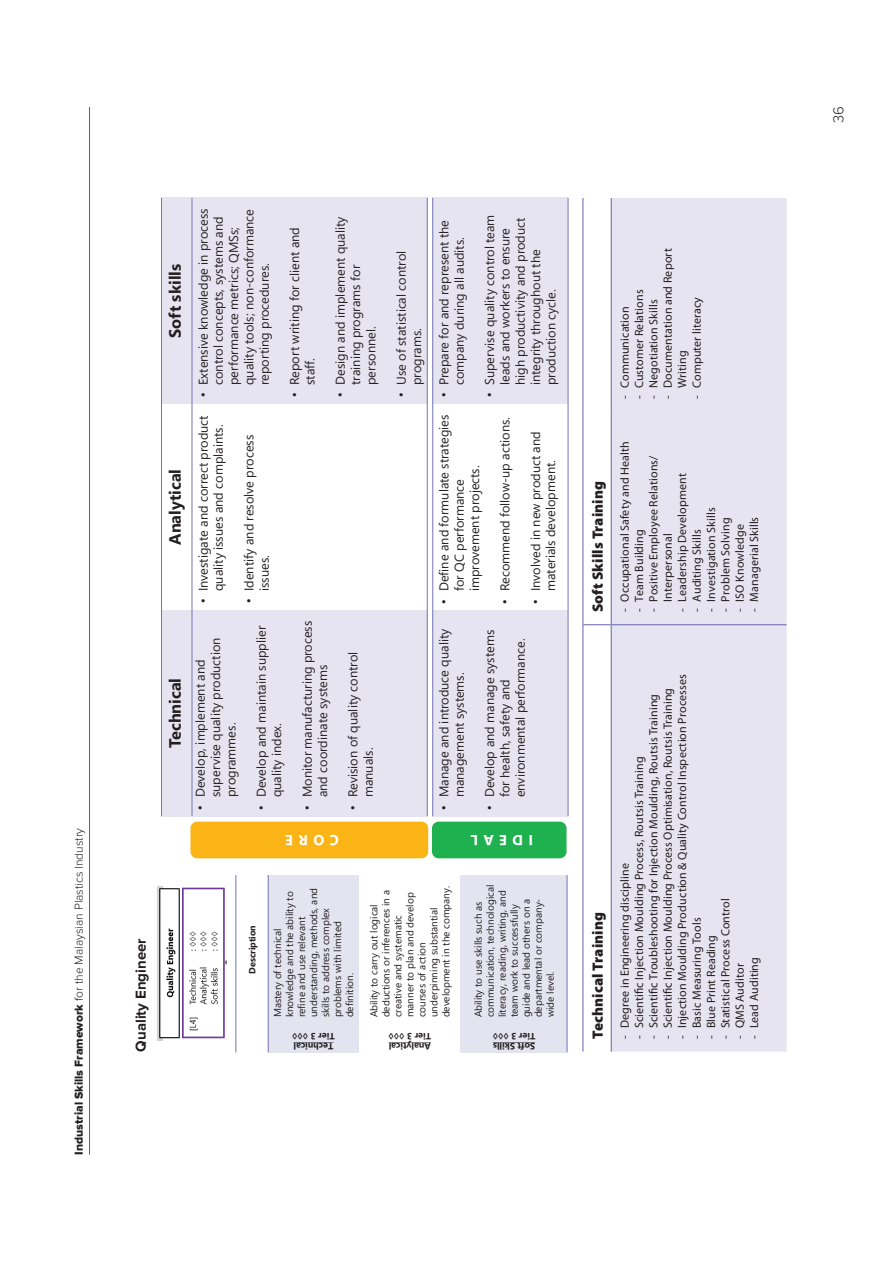
<style>
.page{position:relative;width:893px;height:1263px;background:#fff}
.page>*{position:absolute;margin:0;border:0;box-sizing:border-box;transform-origin:0 0}
.t1{font:700 16.35px "Segoe UI";color:#231f20}
.t2{font:900 15px "Myriad Pro";letter-spacing:.01em;color:#231f20}
.t3{font:700 15px "Proxima Nova";color:#231f20}
.t4{font:300 15px "Proxima Nova";color:#231f20}
.t5{font:700 14.55px "Segoe UI";letter-spacing:.38em;color:#fff}
.t6{font:12.75px/15.3px "Segoe UI";color:#231f20}
.t7{font:12px/14.4px "Myriad Pro";letter-spacing:.005em;color:#231f20}
.t8{font:300 12px "Proxima Nova";color:#231f20}
.t9{font:10.05px/12px "Segoe UI";color:#231f20}
.t10{font:700 9px/10.9px "Segoe UI";color:#231f20}
.s1{font-family:"Proxima Nova Extrabld";font-weight:400}
.s2{font-family:"Arial"}
</style>
<div class="page">
<hr style="left:89px;top:107px;width:1px;height:1048px;background:#007ec5">
<div style="left:268px;top:1024px;width:91px;height:28px;background:#e4e3f0"></div>
<div style="left:268px;top:875px;width:91px;height:149px;background:#e4e3f0"></div>
<div style="left:461px;top:1024px;width:106px;height:28px;background:#e4e3f0"></div>
<div style="left:461px;top:875px;width:106px;height:149px;background:#e4e3f0"></div>
<hr style="left:268px;top:875px;width:1px;height:177px;background:#7774b6">
<hr style="left:235px;top:875px;width:1px;height:177px;background:#7774b6">
<hr style="left:567px;top:875px;width:1px;height:177px;background:#7774b6">
<svg style="left:293px;top:1042px;width:40px;height:1px"></svg>
<svg style="left:389px;top:1042px;width:42px;height:1px"></svg>
<svg style="left:493px;top:1042px;width:42px;height:1px"></svg>
<div style="left:161px;top:610px;width:31px;height:206px;background:#e7e4f1"></div>
<div style="left:161px;top:198px;width:31px;height:206px;background:#e7e4f1"></div>
<div style="left:192px;top:610px;width:235px;height:206px;background:#e7e4f1"></div>
<div style="left:192px;top:198px;width:235px;height:206px;background:#e7e4f1"></div>
<hr style="left:192px;top:198px;width:1px;height:618px;background:#7774b6">
<hr style="left:161px;top:198px;width:1px;height:618px;background:#7774b6">
<hr style="left:427px;top:198px;width:1px;height:618px;background:#7774b6">
<div style="left:433px;top:610px;width:135px;height:206px;background:#e7e4f1"></div>
<div style="left:433px;top:198px;width:135px;height:206px;background:#e7e4f1"></div>
<hr style="left:432px;top:198px;width:1px;height:618px;background:#7774b6">
<hr style="left:568px;top:198px;width:1px;height:618px;background:#7774b6">
<div style="left:190px;top:822px;width:238px;height:36px;background:#fab416;border:2px solid #fab416;border-radius:6px"></div>
<div style="left:432px;top:822px;width:134px;height:36px;background:#1fb04f;border:2px solid #1fb04f;border-radius:6px"></div>
<img style="left:157px;top:887px;width:69px;height:153px">
<div style="left:612px;top:198px;width:175px;height:853px;background:#e7e4f1"></div>
<svg style="left:583px;top:198px;width:28px;height:853px"></svg>
<hr style="left:583px;top:198px;width:1px;height:213px;background:#6761ab">
<hr style="left:611px;top:625px;width:1px;height:426px;background:#6761ab">
<hr style="left:611px;top:411px;width:1px;height:214px;background:#6761ab">
<hr style="left:612px;top:624px;width:175px;height:1px;background:#6761ab">
<hr style="left:611px;top:198px;width:1px;height:213px;background:#6761ab">
<p class="t8" style="left:73px;top:1155px;width:328px;rotate:-90deg"><span class="s1">Industrial Skills Framework</span> for the Malaysian Plastics Industry</p>
<p class="t3" style="left:134px;top:1051px;width:115px;rotate:-90deg">Quality Engineer</p>
<p class="t1" style="left:159px;top:338px;width:75px;rotate:-90deg">Soft skills</p>
<p class="t1" style="left:159px;top:545px;width:77px;rotate:-90deg">Analytical</p>
<p class="t1" style="left:159px;top:748px;width:72px;rotate:-90deg">Technical</p>
<p class="t6" style="left:194px;top:385px;width:178px;text-indent:-12px;rotate:-90deg"><span class="s2">•</span> Extensive knowledge in process control concepts, systems and performance metrics; QMSs; quality tools; non-conformance reporting procedures.</p>
<p class="t6" style="left:194px;top:603px;width:190px;text-align:center;rotate:-90deg"><span class="s2">•</span> Investigate and correct product quality issues and complaints.</p>
<p class="t6" style="left:240px;top:591px;width:158px;text-indent:-12px;rotate:-90deg"><span class="s2">•</span> Identify and resolve process issues.</p>
<p class="t6" style="left:286px;top:385px;width:159px;text-indent:-12px;rotate:-90deg"><span class="s2">•</span> Report writing for client and staff.</p>
<p class="t6" style="left:332px;top:385px;width:170px;text-indent:-12px;rotate:-90deg"><span class="s2">•</span> Design and implement quality training programs for personnel.</p>
<p class="t6" style="left:192px;top:797px;width:161px;text-indent:-12px;rotate:-90deg"><span class="s2">•</span> Develop, implement and supervise quality production programmes.</p>
<p class="t6" style="left:253px;top:797px;width:173px;text-indent:-12px;rotate:-90deg"><span class="s2">•</span> Develop and maintain supplier quality index.</p>
<p class="t6" style="left:298px;top:797px;width:178px;text-indent:-12px;rotate:-90deg"><span class="s2">•</span> Monitor manufacturing process and coordinate systems</p>
<p class="t6" style="left:344px;top:797px;width:147px;text-indent:-12px;rotate:-90deg"><span class="s2">•</span> Revision of quality control manuals.</p>
<p class="t6" style="left:393px;top:385px;width:136px;text-indent:-12px;rotate:-90deg"><span class="s2">•</span> Use of statistical control programs.</p>
<p class="t6" style="left:435px;top:397px;width:179px;text-align:center;rotate:-90deg"><span class="s2">•</span> Prepare for and represent the company during all audits.</p>
<p class="t6" style="left:481px;top:385px;width:172px;text-indent:-12px;rotate:-90deg"><span class="s2">•</span> Supervise quality control team leads and workers to ensure high productivity and product integrity throughout the production cycle.</p>
<p class="t6" style="left:435px;top:591px;width:178px;text-indent:-12px;rotate:-90deg"><span class="s2">•</span> Define and formulate strategies for QC performance improvement projects.</p>
<p class="t6" style="left:496px;top:603px;width:188px;rotate:-90deg"><span class="s2">•</span> Recommend follow-up actions.</p>
<p class="t6" style="left:527px;top:591px;width:161px;text-indent:-12px;rotate:-90deg"><span class="s2">•</span> Involved in new product and materials development.</p>
<p class="t6" style="left:435px;top:797px;width:170px;text-indent:-12px;rotate:-90deg"><span class="s2">•</span> Manage and introduce quality management systems.</p>
<p class="t6" style="left:481px;top:797px;width:169px;text-indent:-12px;rotate:-90deg"><span class="s2">•</span> Develop and manage systems for health, safety and environmental performance.</p>
<p class="t5" style="left:339px;top:853px;width:55px;rotate:-180deg">CORE</p>
<p class="t5" style="left:533px;top:853px;width:64px;rotate:-180deg">IDEAL</p>
<p class="t10" style="left:246px;top:974px;width:50px;rotate:-90deg">Description</p>
<p class="t9" style="left:271px;top:1017px;width:131px;rotate:-90deg">Mastery of technical knowledge and the ability to refine and use relevant understanding, methods, and skills to address complex problems with limited definition.</p>
<p class="t10" style="left:335px;top:1053px;width:44px;rotate:-180deg">Technical<br>Tier 3 ◊◊◊</p>
<p class="t9" style="left:367px;top:1017px;width:133px;rotate:-90deg">Ability to carry out logical deductions or inferences in a creative and systematic manner to plan and develop courses of action underpinning substantial development in the company.</p>
<p class="t10" style="left:431px;top:1053px;width:44px;rotate:-180deg">Analytical<br>Tier 3 ◊◊◊</p>
<p class="t9" style="left:471px;top:1017px;width:134px;rotate:-90deg">Ability to use skills such as communication, technological literacy, reading, writing, and team work to successfully guide and lead others on a departmental or company&shy;wide level.</p>
<p class="t10" style="left:535px;top:1053px;width:44px;rotate:-180deg">Soft Skills<br>Tier 3 ◊◊◊</p>
<p class="t7" style="left:661px;top:388px;width:141px;text-indent:-10px;rotate:-90deg">- Documentation and Report<br>Writing</p>
<p class="t7" style="left:632px;top:399px;width:110px;rotate:-90deg">- Customer Relations</p>
<p class="t7" style="left:646px;top:399px;width:101px;rotate:-90deg">- Negotiation Skills</p>
<p class="t7" style="left:690px;top:399px;width:103px;rotate:-90deg">- Computer literacy</p>
<p class="t7" style="left:618px;top:399px;width:94px;rotate:-90deg">- Communication</p>
<p class="t2" style="left:589px;top:612px;width:132px;rotate:-90deg">Soft Skills Training</p>
<p class="t7" style="left:618px;top:612px;width:172px;rotate:-90deg">- Occupational Safety and Health</p>
<p class="t7" style="left:646px;top:601px;width:147px;text-indent:-10px;rotate:-90deg">- Positive Employee Relations/<br>Interpersonal</p>
<p class="t7" style="left:675px;top:612px;width:140px;rotate:-90deg">- Leadership Development</p>
<p class="t7" style="left:704px;top:612px;width:106px;rotate:-90deg">- Investigation Skills</p>
<p class="t7" style="left:718px;top:612px;width:96px;rotate:-90deg">- Problem Solving</p>
<p class="t7" style="left:733px;top:612px;width:90px;rotate:-90deg">- ISO Knowledge</p>
<p class="t7" style="left:747px;top:612px;width:97px;rotate:-90deg">- Managerial Skills</p>
<p class="t7" style="left:690px;top:612px;width:84px;rotate:-90deg">- Auditing Skills</p>
<p class="t7" style="left:632px;top:612px;width:84px;rotate:-90deg">- Team Building</p>
<p class="t2" style="left:589px;top:1039px;width:128px;rotate:-90deg">Technical Training</p>
<p class="t7" style="left:675px;top:1039px;width:366px;rotate:-90deg">- Injection Moulding Production &amp; Quality Control Inspection Processes</p>
<p class="t7" style="left:646px;top:1039px;width:346px;rotate:-90deg">- Scientific Troubleshooting for Injection Moulding, Routsis Training</p>
<p class="t7" style="left:661px;top:1039px;width:352px;rotate:-90deg">- Scientific Injection Moulding Process Optimisation, Routsis Training</p>
<p class="t7" style="left:632px;top:1039px;width:284px;rotate:-90deg">- Scientific Injection Moulding Process, Routsis Training</p>
<p class="t7" style="left:618px;top:1039px;width:177px;rotate:-90deg">- Degree in Engineering discipline</p>
<p class="t7" style="left:718px;top:1039px;width:142px;rotate:-90deg">- Statistical Process Control</p>
<p class="t7" style="left:690px;top:1039px;width:123px;rotate:-90deg">- Basic Measuring Tools</p>
<p class="t7" style="left:704px;top:1039px;width:105px;rotate:-90deg">- Blue Print Reading</p>
<p class="t7" style="left:733px;top:1039px;width:77px;rotate:-90deg">- QMS Auditor</p>
<p class="t7" style="left:747px;top:1039px;width:83px;rotate:-90deg">- Lead Auditing</p>
<p class="t4" style="left:832px;top:123px;width:18px;rotate:-90deg">36</p>
</div>
